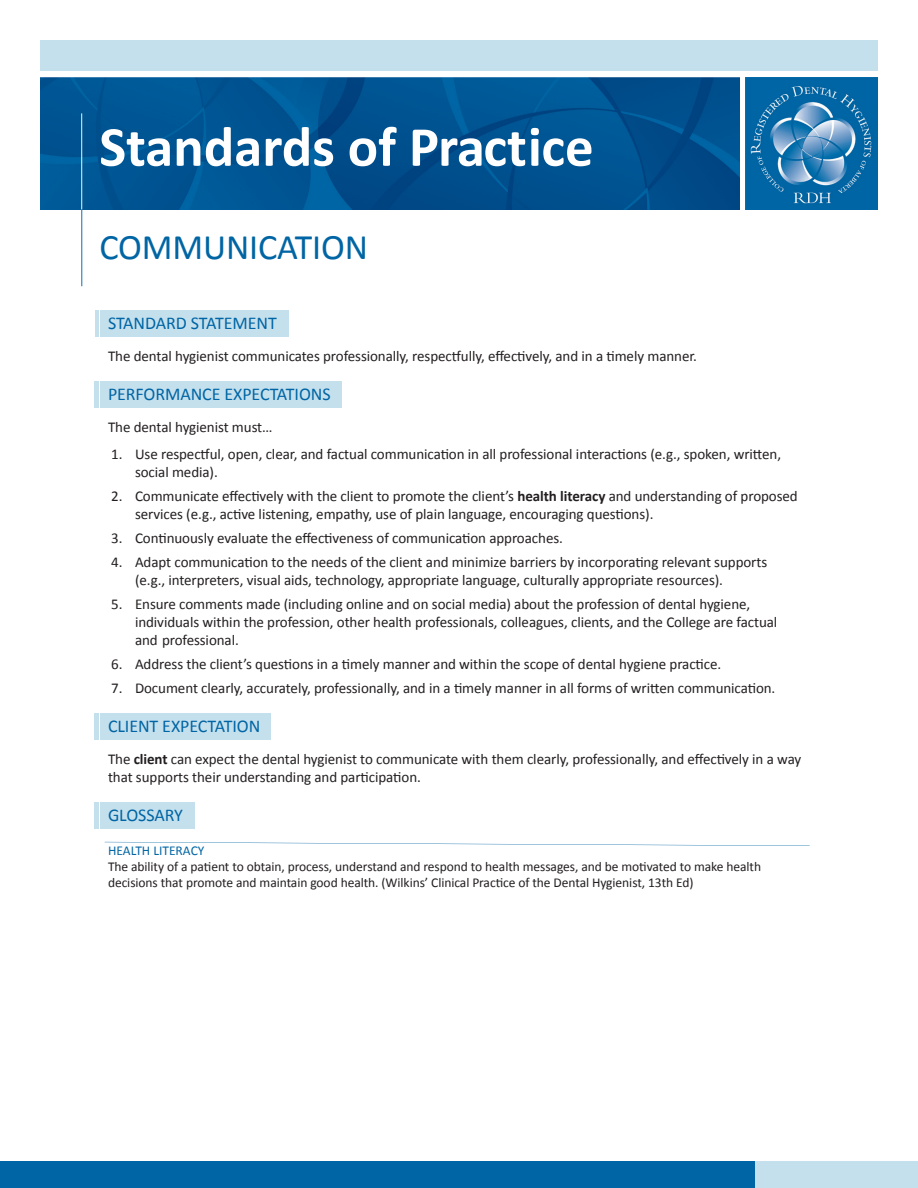
<style>
.page{position:relative;width:918px;height:1188px;background:#fff}
.page>*{position:absolute;margin:0;border:0;box-sizing:border-box;transform-origin:0 0}
.t1{font:700 57px "Calibri";color:#fff}
.t2{font:36px "Calibri";letter-spacing:-.005em;color:#0065a4}
.t3{font:18px "Calibri";letter-spacing:-.005em;color:#0065a4}
.t4{font:15px/18px "Calibri";letter-spacing:-.005em;color:#231f20}
.t5{font:13.5px/15.8px "Calibri";letter-spacing:-.005em;color:#231f20}
.t6{font:13.5px "Calibri";color:#0065a4}
.s1{font-weight:700}
</style>
<div class="page">
<div style="left:95px;top:382px;width:247px;height:26px;background:#c5e0ed"></div>
<svg style="left:99px;top:382px;width:1px;height:26px"></svg>
<div style="left:94px;top:714px;width:177px;height:26px;background:#c5e0ed"></div>
<svg style="left:99px;top:714px;width:1px;height:26px"></svg>
<div style="left:95px;top:802px;width:100px;height:26px;background:#c5e0ed"></div>
<svg style="left:99px;top:802px;width:1px;height:26px"></svg>
<div style="left:95px;top:310px;width:193px;height:27px;background:#c5e0ed"></div>
<svg style="left:99px;top:310px;width:1px;height:27px"></svg>
<svg style="left:105px;top:842px;width:705px;height:4px"></svg>
<div style="left:0;top:1161px;width:755px;height:27px;background:#0065a4"></div>
<div style="left:755px;top:1161px;width:163px;height:27px;background:#c5e0ed"></div>
<div style="left:40px;top:40px;width:838px;height:31px;background:#c5e0ed"></div>
<img style="left:40px;top:78px;width:699px;height:131px">
<hr style="left:81px;top:209px;width:1px;height:77px;background:#0065a4">
<img style="left:746px;top:78px;width:132px;height:131px">
<hr style="left:81px;top:113px;width:1px;height:96px;background:#fff">
<p class="t1" style="left:99px;top:111px;width:496px">Standards of Practice</p>
<p class="t2" style="left:100px;top:225px;width:270px">COMMUNICATION</p>
<p class="t3" style="left:108px;top:312px;width:170px">STANDARD STATEMENT</p>
<p class="t4" style="left:108px;top:346px;width:590px">The dental hygienist communicates professionally, respectfully, effectively, and in a timely manner.</p>
<p class="t3" style="left:108px;top:383px;width:224px">PERFORMANCE EXPECTATIONS</p>
<p class="t4" style="left:108px;top:417px;width:166px">The dental hygienist must…</p>
<p class="t4" style="left:135px;top:444px;width:648px;text-indent:-24px">1. Use respectful, open, clear, and factual communication in all professional interactions (e.g., spoken, written, social media).</p>
<p class="t4" style="left:135px;top:486px;width:664px;text-indent:-24px">2. Communicate effectively with the client to promote the client’s <span class="s1">health literacy</span> and understanding of proposed services (e.g., active listening, empathy, use of plain language, encouraging questions).</p>
<p class="t4" style="left:111px;top:528px;width:453px">3. Continuously evaluate the effectiveness of communication approaches.</p>
<p class="t4" style="left:111px;top:552px;width:657px">4. Adapt communication to the needs of the client and minimize barriers by incorporating relevant supports</p>
<p class="t4" style="left:135px;top:570px;width:590px">(e.g., interpreters, visual aids, technology, appropriate language, culturally appropriate resources).</p>
<p class="t4" style="left:111px;top:594px;width:640px">5. Ensure comments made (including online and on social media) about the profession of dental hygiene,</p>
<p class="t4" style="left:135px;top:612px;width:644px">individuals within the profession, other health professionals, colleagues, clients, and the College are factual</p>
<p class="t4" style="left:135px;top:630px;width:105px">and professional.</p>
<p class="t4" style="left:111px;top:654px;width:612px">6. Address the client’s questions in a timely manner and within the scope of dental hygiene practice.</p>
<p class="t4" style="left:111px;top:678px;width:666px">7. Document clearly, accurately, professionally, and in a timely manner in all forms of written communication.</p>
<p class="t3" style="left:108px;top:715px;width:154px">CLIENT EXPECTATION</p>
<p class="t4" style="left:108px;top:749px;width:695px">The <span class="s1">client</span> can expect the dental hygienist to communicate with them clearly, professionally, and effectively in a way that supports their understanding and participation.</p>
<p class="t3" style="left:108px;top:804px;width:76px">GLOSSARY</p>
<p class="t6" style="left:108px;top:842px;width:98px">HEALTH LITERACY</p>
<p class="t5" style="left:108px;top:858px;width:655px">The ability of a patient to obtain, process, understand and respond to health messages, and be motivated to make health decisions that promote and maintain good health. (Wilkins’ Clinical Practice of the Dental Hygienist, 13th Ed)</p>
</div>
